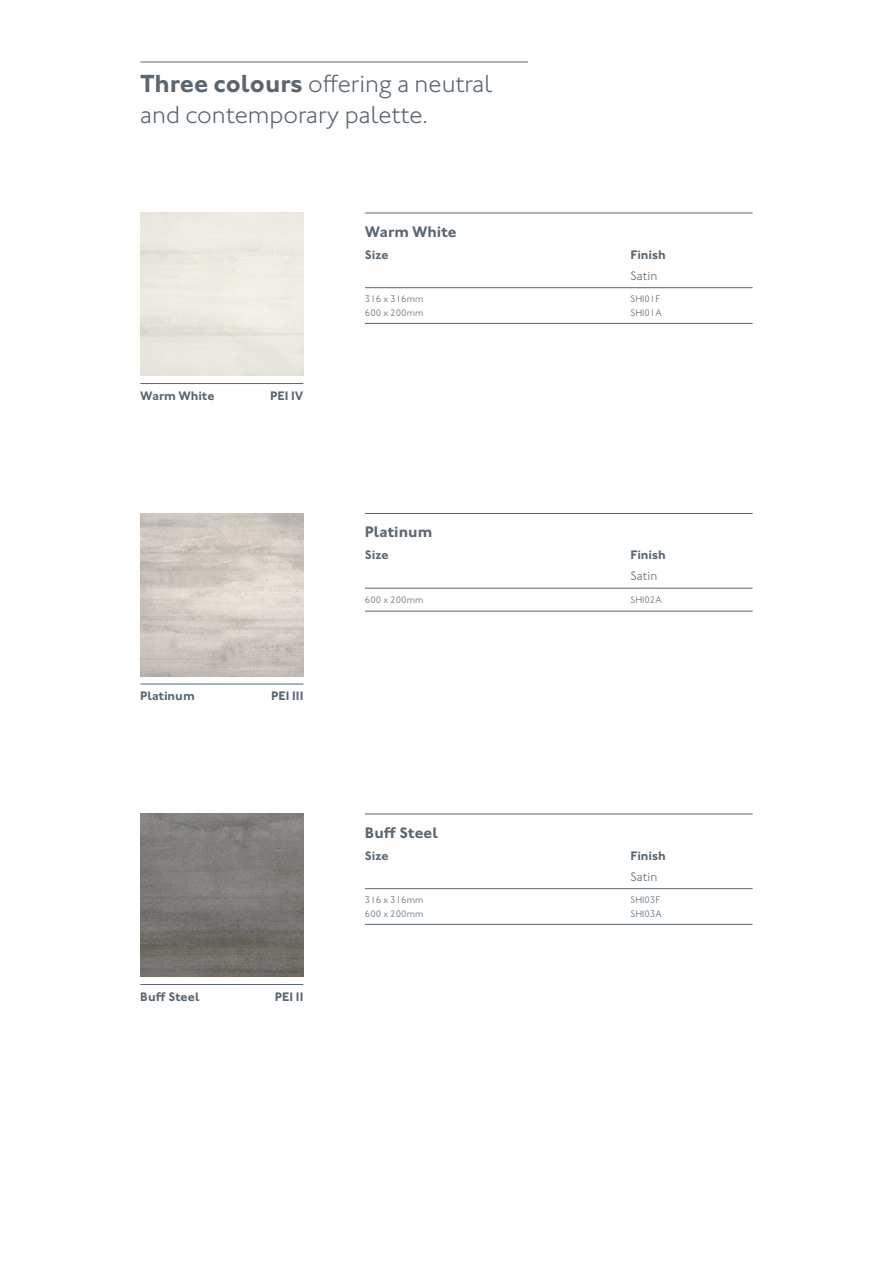
<style>
.page{position:relative;width:893px;height:1263px;background:#fff}
.page>*{position:absolute;margin:0;border:0;box-sizing:border-box;transform-origin:0 0}
.t1{font:300 25.5px "Johnston ITC Std";color:#5a6670}
.t2{font:700 15.75px "Johnston ITC Std";letter-spacing:-.005em;color:#5a6670}
.t3{font:700 12.75px "Johnston ITC Std";color:#5a6670}
.t4{font:300 12.75px "Johnston ITC Std";color:#5a6670}
.t5{font:300 9.75px "Johnston ITC Std";color:#5a6670}
.s1{font-weight:700}
</style>
<div class="page">
<hr style="left:365px;top:213px;width:388px;height:1px;background:#5a6670">
<hr style="left:365px;top:287px;width:388px;height:1px;background:#5a6670">
<hr style="left:365px;top:323px;width:388px;height:1px;background:#5a6670">
<hr style="left:140px;top:383px;width:163px;height:1px;background:#5a6670">
<hr style="left:140px;top:62px;width:388px;height:1px;background:#5a6670">
<hr style="left:365px;top:513px;width:388px;height:1px;background:#5a6670">
<hr style="left:365px;top:588px;width:388px;height:1px;background:#5a6670">
<hr style="left:365px;top:611px;width:388px;height:1px;background:#5a6670">
<hr style="left:140px;top:684px;width:163px;height:1px;background:#5a6670">
<img style="left:140px;top:513px;width:163px;height:163px">
<hr style="left:365px;top:814px;width:388px;height:1px;background:#5a6670">
<hr style="left:365px;top:888px;width:388px;height:1px;background:#5a6670">
<hr style="left:365px;top:924px;width:388px;height:1px;background:#5a6670">
<hr style="left:140px;top:984px;width:163px;height:1px;background:#5a6670">
<img style="left:140px;top:814px;width:163px;height:163px">
<p class="t1" style="left:140px;top:69px;width:353px"><span class="s1">Three colours</span> offering a neutral</p>
<p class="t1" style="left:140px;top:99px;width:289px">and contemporary palette.</p>
<p class="t2" style="left:365px;top:222px;width:93px">Warm White</p>
<p class="t3" style="left:365px;top:247px;width:25px">Size</p>
<p class="t3" style="left:630px;top:247px;width:37px">Finish</p>
<p class="t5" style="left:365px;top:293px;width:60px">316 x 316mm</p>
<p class="t5" style="left:365px;top:307px;width:60px">600 x 200mm</p>
<p class="t4" style="left:630px;top:268px;width:28px">Satin</p>
<p class="t5" style="left:630px;top:293px;width:31px">SHI01F</p>
<p class="t5" style="left:630px;top:307px;width:33px">SHI01A</p>
<p class="t3" style="left:140px;top:388px;width:76px">Warm White</p>
<p class="t3" style="left:270px;top:388px;width:35px">PEI IV</p>
<p class="t2" style="left:365px;top:522px;width:69px">Platinum</p>
<p class="t3" style="left:365px;top:547px;width:25px">Size</p>
<p class="t3" style="left:630px;top:547px;width:37px">Finish</p>
<p class="t5" style="left:365px;top:593px;width:60px">600 x 200mm</p>
<p class="t4" style="left:630px;top:569px;width:28px">Satin</p>
<p class="t5" style="left:630px;top:593px;width:33px">SHI02A</p>
<p class="t3" style="left:140px;top:688px;width:56px">Platinum</p>
<p class="t3" style="left:271px;top:688px;width:34px">PEI III</p>
<p class="t2" style="left:365px;top:823px;width:75px">Buff Steel</p>
<p class="t3" style="left:365px;top:847px;width:25px">Size</p>
<p class="t3" style="left:630px;top:847px;width:37px">Finish</p>
<p class="t5" style="left:365px;top:894px;width:60px">316 x 316mm</p>
<p class="t5" style="left:365px;top:907px;width:60px">600 x 200mm</p>
<p class="t4" style="left:630px;top:869px;width:28px">Satin</p>
<p class="t5" style="left:630px;top:894px;width:31px">SHI03F</p>
<p class="t5" style="left:630px;top:907px;width:33px">SHI03A</p>
<p class="t3" style="left:140px;top:989px;width:61px">Buff Steel</p>
<p class="t3" style="left:275px;top:989px;width:30px">PEI II</p>
</div>
